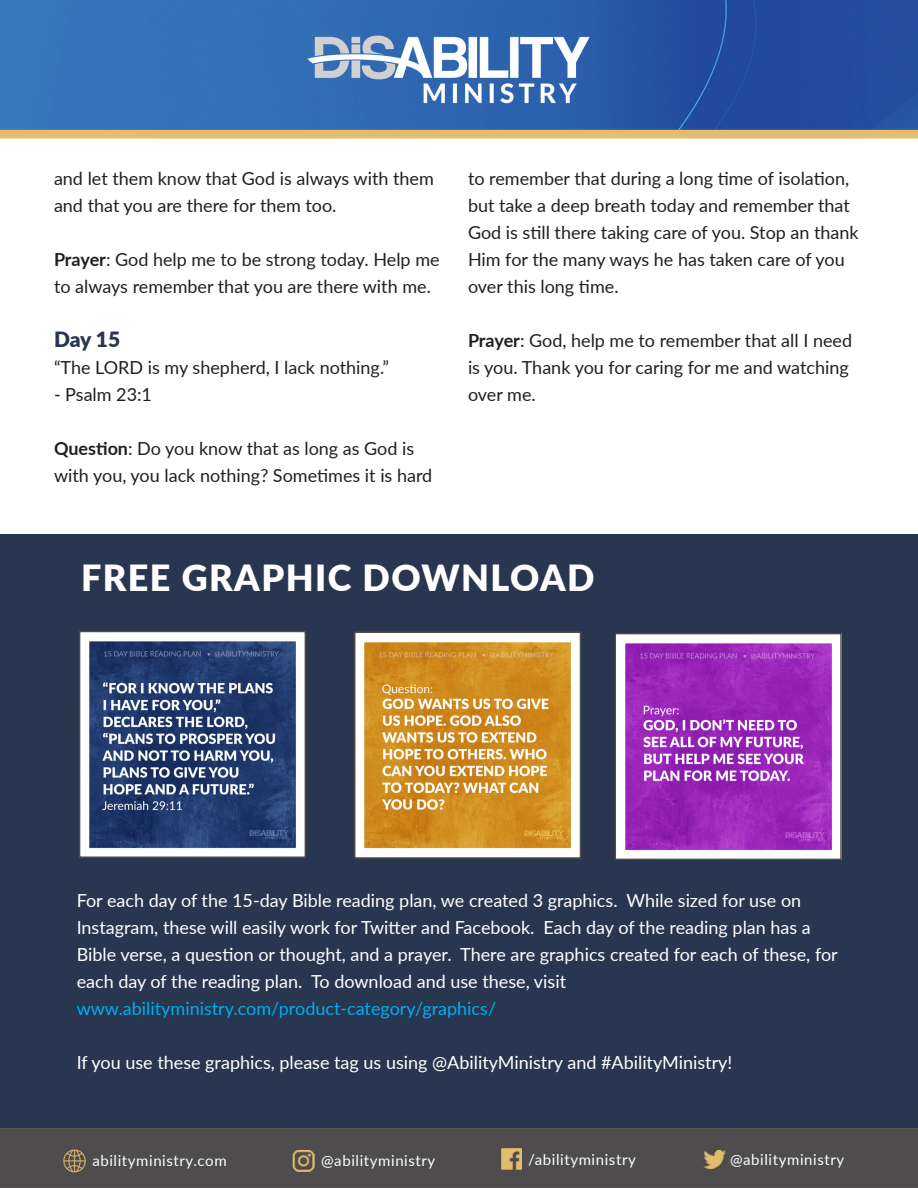
<style>
.page{position:relative;width:918px;height:1188px;background:#fff}
.page>*{position:absolute;margin:0;border:0;box-sizing:border-box;transform-origin:0 0}
.t1{font:900 36px "Lato";letter-spacing:.04em;color:#fff}
.t2{font:900 21px "Lato";color:#28364f}
.t3{font:18px/27px "Lato";color:#231f20}
.t4{font:18px/27px "Lato";color:#fff}
.t5{font:15px "Lato";letter-spacing:.04em;color:#fff}
.s1{font-weight:700}
.s2{color:#00aeef}
</style>
<div class="page">
<img style="left:0;top:0;width:918px;height:139px">
<div style="left:0;top:1129px;width:918px;height:59px;background:#4e4c4d"></div>
<div style="left:0;top:534px;width:918px;height:594px;background:#28364f"></div>
<img style="left:82px;top:634px;width:221px;height:221px">
<div style="left:79px;top:631px;width:227px;height:227px;border:2px solid #524a47"></div>
<img style="left:357px;top:634px;width:221px;height:222px">
<div style="left:354px;top:631px;width:227px;height:228px;border:2px solid #524a47"></div>
<img style="left:618px;top:636px;width:221px;height:221px">
<div style="left:615px;top:633px;width:227px;height:227px;border:2px solid #524a47"></div>
<p class="t3" style="left:54px;top:164px;width:381px">and let them know that God is always with them and that you are there for them too.</p>
<p class="t3" style="left:54px;top:245px;width:387px"><span class="s1">Prayer</span>: God help me to be strong today. Help me to always remember that you are there with me.</p>
<p class="t2" style="left:54px;top:324px;width:68px">Day 15</p>
<p class="t3" style="left:54px;top:353px;width:336px">“The LORD is my shepherd, I lack nothing.”</p>
<p class="t3" style="left:54px;top:380px;width:100px">- Psalm 23:1</p>
<p class="t3" style="left:54px;top:434px;width:380px"><span class="s1">Question</span>: Do you know that as long as God is with you, you lack nothing? Sometimes it is hard</p>
<p class="t3" style="left:468px;top:164px;width:392px">to remember that during a long time of isolation, but take a deep breath today and remember that God is still there taking care of you. Stop an thank Him for the many ways he has taken care of you over this long time.</p>
<p class="t3" style="left:468px;top:326px;width:386px"><span class="s1">Prayer</span>: God, help me to remember that all I need is you. Thank you for caring for me and watching over me.</p>
<p class="t1" style="left:81px;top:550px;width:515px">FREE GRAPHIC DOWNLOAD</p>
<p class="t4" style="left:77px;top:886px;width:763px">For each day of the 15-day Bible reading plan, we created 3 graphics. While sized for use on Instagram, these will easily work for Twitter and Facebook. Each day of the reading plan has a Bible verse, a question or thought, and a prayer. There are graphics created for each of these, for each day of the reading plan. To download and use these, visit <span class="s2">www.abilityministry.com/product-category/graphics/</span></p>
<p class="t4" style="left:77px;top:1048px;width:657px">If you use these graphics, please tag us using @AbilityMinistry and #AbilityMinistry!</p>
<p class="t5" style="left:92px;top:1149px;width:136px">abilityministry.com</p>
<p class="t5" style="left:321px;top:1149px;width:116px">@abilityministry</p>
<p class="t5" style="left:528px;top:1149px;width:109px">/abilityministry</p>
<p class="t5" style="left:730px;top:1149px;width:116px">@abilityministry</p>
</div>
